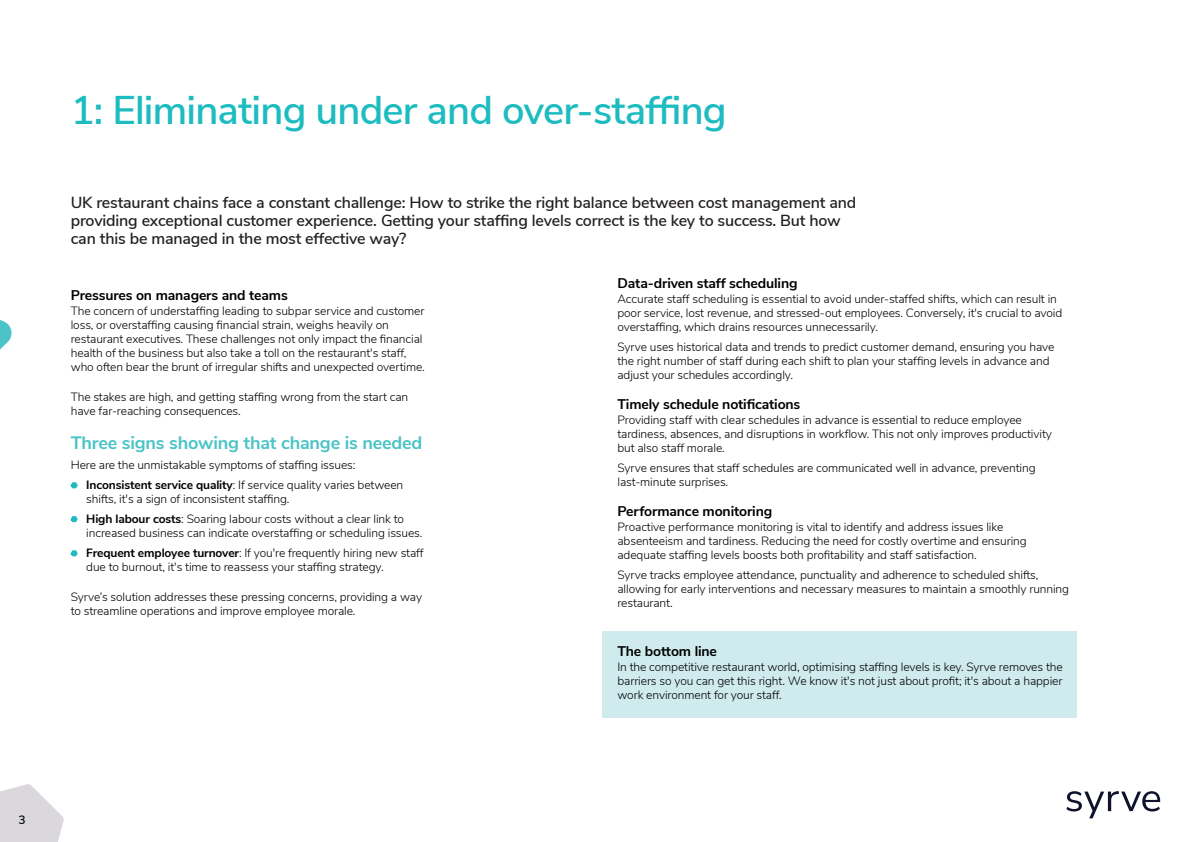
<style>
.page{position:relative;width:1191px;height:842px;background:#fff}
.page>*{position:absolute;margin:0;border:0;box-sizing:border-box;transform-origin:0 0}
.t1{font:600 40px "Nunito Sans";letter-spacing:-.02em;color:#1dbcc0}
.t2{font:700 18px "Nunito Sans";letter-spacing:-.01em;color:#4bc3c7}
.t3{font:600 16px/18px "Nunito Sans";letter-spacing:-.01em;color:#231f20}
.t4{font:700 14px "Nunito Sans";letter-spacing:-.01em;color:#000}
.t5{font:300 12px/14px "Nunito Sans";letter-spacing:-.01em;color:#000}
.t6{font:600 12px "Nunito Sans";color:#000}
.s1{font-family:"Myriad Pro";font-weight:400}
.s2{font-weight:700}
</style>
<div class="page">
<div style="left:602px;top:631px;width:475px;height:86px;background:#cfebee"></div>
<svg style="left:1066px;top:791px;width:94px;height:27px"></svg>
<svg style="left:71px;top:482px;width:7px;height:6px"></svg>
<svg style="left:71px;top:516px;width:7px;height:6px"></svg>
<svg style="left:71px;top:550px;width:7px;height:6px"></svg>
<svg style="left:0;top:784px;width:64px;height:58px"></svg>
<svg style="left:0;top:320px;width:12px;height:30px"></svg>
<p class="t6" style="left:18px;top:811px;width:9px">3</p>
<h1 class="t1" style="left:71px;top:81px;width:657px">1: Eliminating under and over-staffing</h1>
<p class="t3" style="left:71px;top:192px;width:787px">UK restaurant chains face a constant challenge: How to strike the right balance between cost management and providing exceptional customer experience. Getting your staffing levels correct is the key to success. But how can this be managed in the most effective way?</p>
<p class="t4" style="left:71px;top:285px;width:218px">Pressures on managers and teams</p>
<p class="t5" style="left:71px;top:303px;width:356px">The concern of understaffing leading to subpar service and customer loss, or overstaffing causing financial strain, weighs heavily on restaurant executives. These challenges not only impact the financial health of the business but also take a toll on the restaurant's staff, who often bear the brunt of irregular shifts and unexpected overtime.</p>
<p class="t5" style="left:71px;top:389px;width:339px">The stakes are high, and getting staffing wrong from the start can have far-reaching consequences.</p>
<h2 class="t2" style="left:71px;top:430px;width:353px">Three signs showing that change is needed</h2>
<p class="t5" style="left:71px;top:457px;width:286px">Here are the unmistakable symptoms of staffing issues:</p>
<p class="t5" style="left:86px;top:477px;width:318px;text-indent:-16px"><span class="s1">•</span> <span class="s2">Inconsistent service quality</span>: If service quality varies between shifts, it's a sign of inconsistent staffing.</p>
<p class="t5" style="left:86px;top:511px;width:338px;text-indent:-16px"><span class="s1">•</span> <span class="s2">High labour costs</span>: Soaring labour costs without a clear link to increased business can indicate overstaffing or scheduling issues.</p>
<p class="t5" style="left:86px;top:545px;width:339px;text-indent:-16px"><span class="s1">•</span> <span class="s2">Frequent employee turnover</span>: If you're frequently hiring new staff due to burnout, it's time to reassess your staffing strategy.</p>
<p class="t5" style="left:71px;top:589px;width:353px">Syrve’s solution addresses these pressing concerns, providing a way to streamline operations and improve employee morale.</p>
<p class="t4" style="left:617px;top:273px;width:182px">Data-driven staff scheduling</p>
<p class="t5" style="left:617px;top:291px;width:446px">Accurate staff scheduling is essential to avoid under-staffed shifts, which can result in poor service, lost revenue, and stressed-out employees. Conversely, it's crucial to avoid overstaffing, which drains resources unnecessarily.</p>
<p class="t5" style="left:617px;top:339px;width:438px">Syrve uses historical data and trends to predict customer demand, ensuring you have the right number of staff during each shift to plan your staffing levels in advance and adjust your schedules accordingly.</p>
<p class="t4" style="left:617px;top:394px;width:184px">Timely schedule notifications</p>
<p class="t5" style="left:617px;top:412px;width:436px">Providing staff with clear schedules in advance is essential to reduce employee tardiness, absences, and disruptions in workflow. This not only improves productivity but also staff morale.</p>
<p class="t5" style="left:617px;top:460px;width:420px">Syrve ensures that staff schedules are communicated well in advance, preventing last-minute surprises.</p>
<p class="t4" style="left:617px;top:501px;width:156px">Performance monitoring</p>
<p class="t5" style="left:617px;top:519px;width:411px">Proactive performance monitoring is vital to identify and address issues like absenteeism and tardiness. Reducing the need for costly overtime and ensuring adequate staffing levels boosts both profitability and staff satisfaction.</p>
<p class="t5" style="left:617px;top:567px;width:453px">Syrve tracks employee attendance, punctuality and adherence to scheduled shifts, allowing for early interventions and necessary measures to maintain a smoothly running restaurant.</p>
<p class="t4" style="left:617px;top:641px;width:101px">The bottom line</p>
<p class="t5" style="left:617px;top:659px;width:447px;text-align:justify">In the competitive restaurant world, optimising staffing levels is key. Syrve removes the barriers so you can get this right. We know it's not just about profit; it's about a happier work environment for your staff.</p>
</div>
